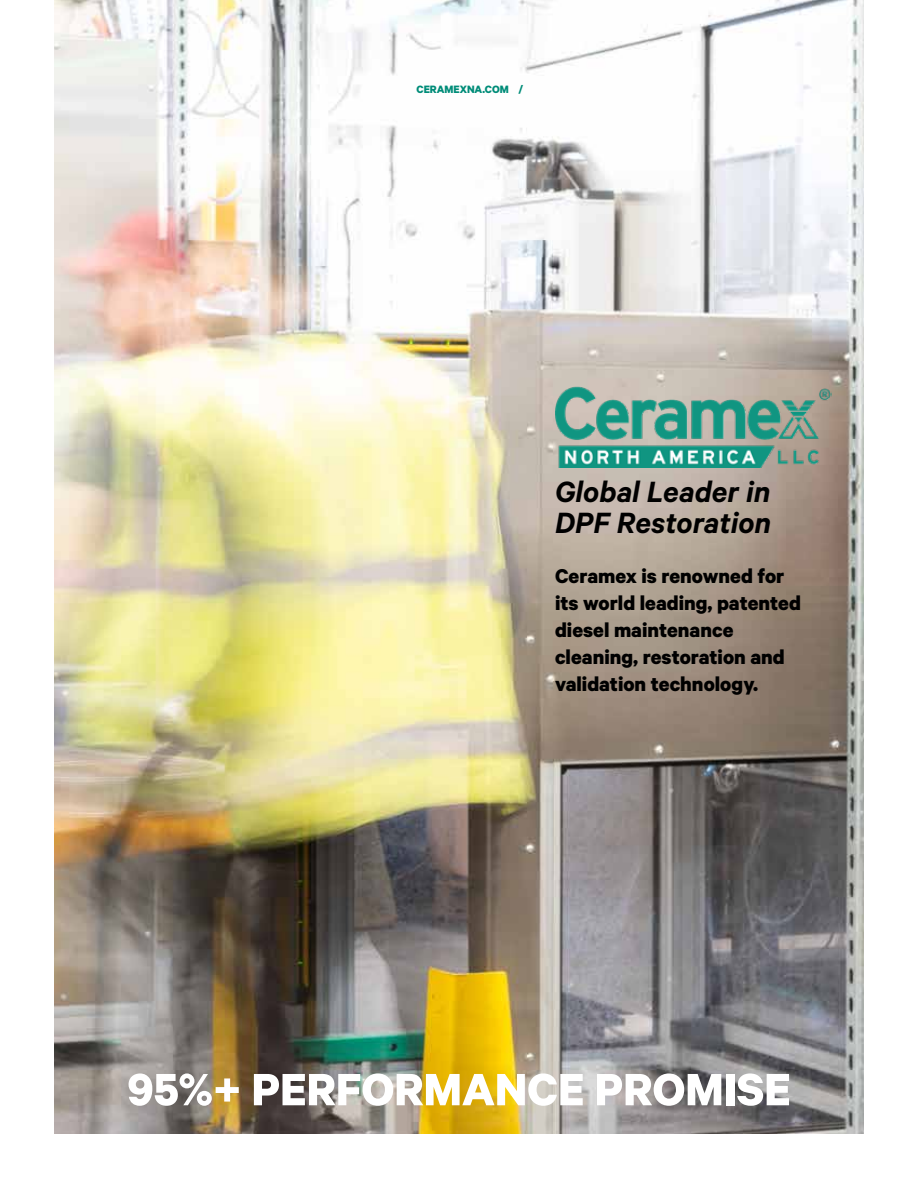
<style>
.page{position:relative;width:918px;height:1188px;background:#fff}
.page>*{position:absolute;margin:0;border:0;box-sizing:border-box;transform-origin:0 0}
.t1{font:700 51px "Calibre";color:#fff}
.t2{font:italic 600 33px/31.5px "Calibre";color:#000}
.t3{font:700 22.5px/27px "Calibre";color:#000}
.t4{font:700 12px "Calibre";color:#008c78}
</style>
<div class="page">
<img style="left:54px;top:0;width:810px;height:1134px">
<img style="left:555px;top:385px;width:276px;height:82px">
<p class="t4" style="left:416px;top:82px;width:108px">CERAMEXNA.COM /</p>
<h2 class="t2" style="left:555px;top:475px;width:218px">Global Leader in<br>DPF Restoration</h2>
<p class="t3" style="left:555px;top:562px;width:247px">Ceramex is renowned for its world leading, patented diesel maintenance cleaning, restoration and validation technology.</p>
<h1 class="t1" style="left:127px;top:1058px;width:665px">95%+ PERFORMANCE PROMISE</h1>
</div>
